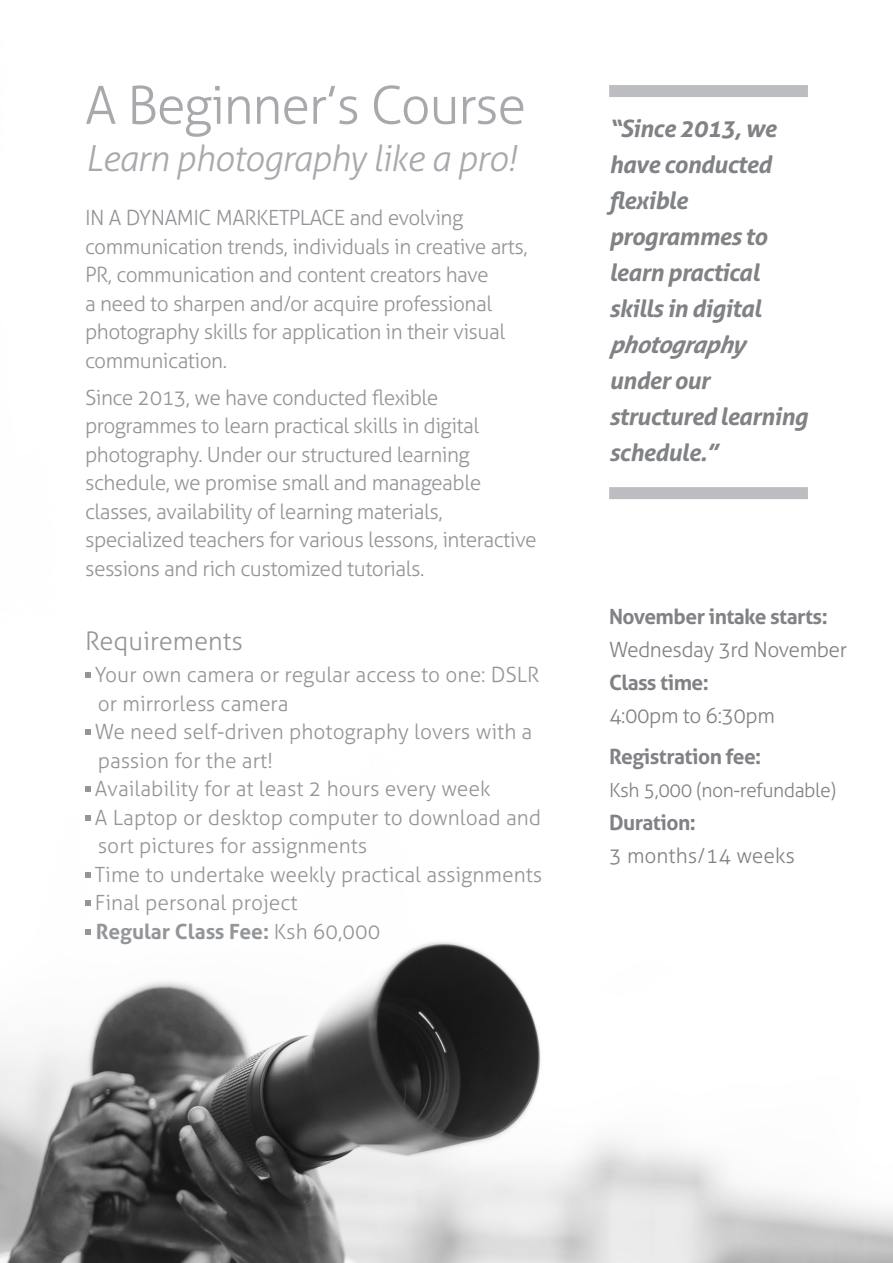
<style>
.page{position:relative;width:893px;height:1263px;background:#fff}
.page>*{position:absolute;margin:0;border:0;box-sizing:border-box;transform-origin:0 0}
.t1{font:300 52.5px "Aller";letter-spacing:-.025em;color:#a8a9ad}
.t2{font:italic 300 36px "Aller";letter-spacing:-.025em;color:#a8a9ad}
.t3{font:300 25.5px "Aller";color:#939598}
.t4{font:italic 700 24px/36px "Aller";letter-spacing:-.025em;color:#808285}
.t5{font:300 21px/28.5px "Aller";letter-spacing:-.025em;color:#939598}
.t6{font:300 21px/28.5px "Aller";color:#939598}
.t7{font:700 21px "Aller";letter-spacing:-.025em;color:#808285}
.t8{font:300 21px/33px "Aller";letter-spacing:-.025em;color:#808285}
.t9{font:700 21px "Aller";color:#939598}
.t10{font:300 21px "Aller";color:#808285}
.t11{font:300 19.5px "Aller";letter-spacing:-.025em;color:#808285}
.s1{font-weight:300}
.s2{font-weight:700}
</style>
<div class="page">
<img style="left:0;top:942px;width:893px;height:321px">
<svg style="left:85px;top:672px;width:6px;height:6px"></svg>
<svg style="left:85px;top:729px;width:6px;height:6px"></svg>
<svg style="left:85px;top:786px;width:6px;height:6px"></svg>
<svg style="left:85px;top:815px;width:6px;height:6px"></svg>
<svg style="left:85px;top:872px;width:6px;height:6px"></svg>
<svg style="left:85px;top:900px;width:6px;height:6px"></svg>
<svg style="left:85px;top:929px;width:6px;height:6px"></svg>
<div style="left:609px;top:487px;width:199px;height:12px;background:#bcbdc0"></div>
<div style="left:609px;top:85px;width:199px;height:12px;background:#bcbdc0"></div>
<p class="t1" style="left:85px;top:74px;width:443px">A Beginner’s Course</p>
<p class="t2" style="left:85px;top:137px;width:433px">Learn photography like a pro!</p>
<p class="t5" style="left:85px;top:203px;width:444px">IN A DYNAMIC MARKETPLACE and evolving communication trends, individuals in creative arts, PR, communication and content creators have<br>a need to sharpen and/or acquire professional photography skills for application in their visual communication.</p>
<p class="t5" style="left:85px;top:383px;width:453px">Since 2013, we have conducted flexible programmes to learn practical skills in digital photography. Under our structured learning schedule, we promise small and manageable classes, availability of learning materials, specialized teachers for various lessons, interactive sessions and rich customized tutorials.</p>
<p class="t3" style="left:85px;top:625px;width:159px">Requirements</p>
<p class="t6" style="left:95px;top:661px;width:446px">Your own camera or regular access to one: DSLR or mirrorless camera</p>
<p class="t6" style="left:95px;top:718px;width:439px">We need self-driven photography lovers with a passion for the art!</p>
<p class="t6" style="left:95px;top:775px;width:397px">Availability for at least 2 hours every week</p>
<p class="t6" style="left:95px;top:803px;width:448px">A Laptop or desktop computer to download and sort pictures for assignments</p>
<p class="t6" style="left:95px;top:860px;width:449px">Time to undertake weekly practical assignments</p>
<p class="t6" style="left:95px;top:889px;width:204px">Final personal project</p>
<p class="t9" style="left:96px;top:918px;width:286px">Regular Class Fee: <span class="s1">Ksh 60,000</span></p>
<p class="t4" style="left:609px;top:110px;width:200px">“Since 2013, we have conducted flexible programmes to learn practical skills in digital photography under our structured learning schedule.”</p>
<p class="t7" style="left:609px;top:603px;width:220px">November intake starts:</p>
<p class="t8" style="left:609px;top:633px;width:239px">Wednesday 3rd November<br><span class="s2">Class time:</span></p>
<p class="t8" style="left:609px;top:699px;width:167px">4:00pm to 6:30pm</p>
<p class="t7" style="left:609px;top:744px;width:154px">Registration fee:</p>
<p class="t11" style="left:609px;top:778px;width:229px">Ksh 5,000 (non-refundable)</p>
<p class="t7" style="left:609px;top:810px;width:88px">Duration:</p>
<p class="t10" style="left:609px;top:843px;width:187px">3 months/14 weeks</p>
</div>
